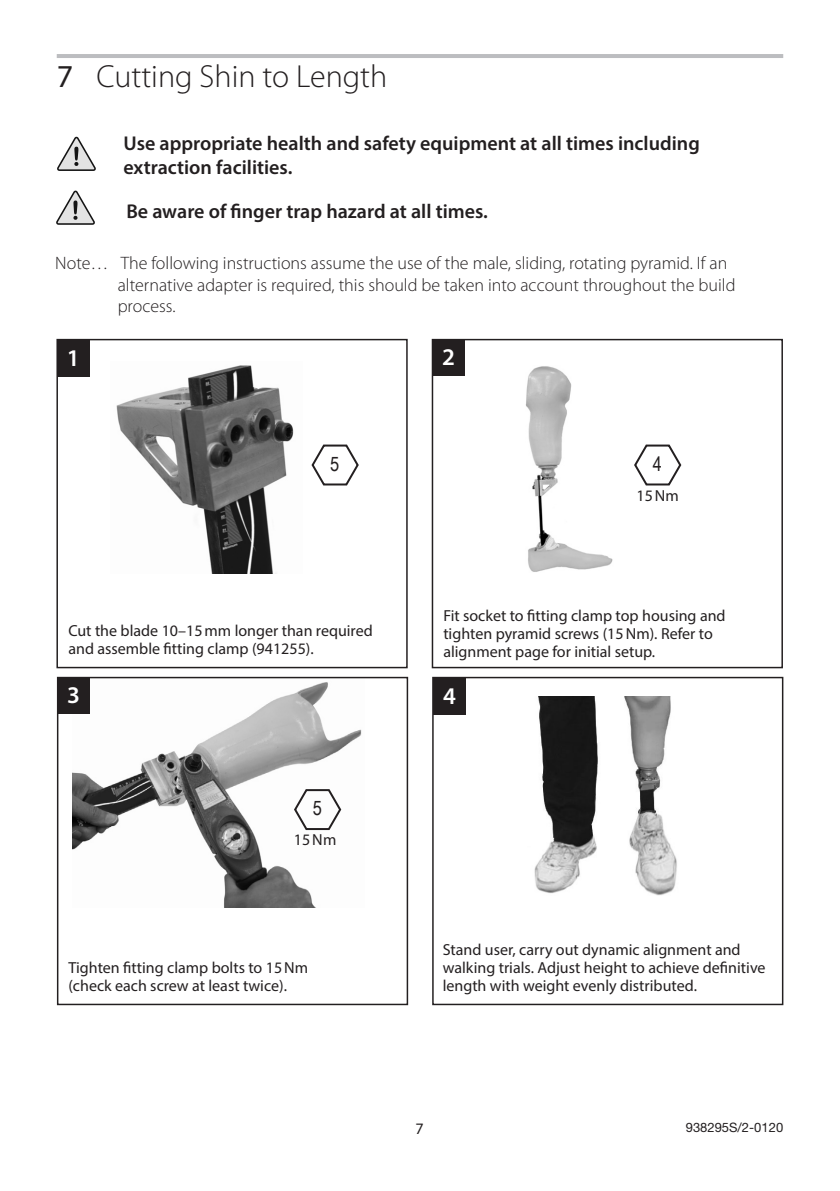
<style>
.page{position:relative;width:840px;height:1191px;background:#fff}
.page>*{position:absolute;margin:0;border:0;box-sizing:border-box;transform-origin:0 0}
.MG-Head1{font:300 32px "Myriad Pro";color:#231f20}
.MG-Assembly_Box__Aut{font:600 24px "Myriad Pro";color:#fff}
.MG-Warning{font:600 20px/24px "Myriad Pro";color:#231f20}
.t1{font:20px "Arial Narrow";color:#231f20}
.MG-Note__Normal{font:300 18px/21.6px "Myriad Pro";color:#231f20}
.MG-Box_Text__8pt__3p{font:16px/18px "Myriad Pro";color:#231f20}
.MG-Body_Text_L_8pt{font:16px "Myriad Pro";letter-spacing:.01em;color:#231f20}
.t2{font:13px "Helvetica Neue";color:#231f20}
.s1{font-weight:400}
.s2{color:#231f20}
</style>
<div class="page">
<img style="left:526px;top:366px;width:87px;height:206px">
<img style="left:116px;top:365px;width:178px;height:208px">
<img style="left:534px;top:696px;width:143px;height:200px">
<img style="left:73px;top:682px;width:289px;height:225px">
<hr style="left:57px;top:54px;width:725px;height:4px;background:#bcbdc0">
<svg style="left:57px;top:136px;width:39px;height:35px"></svg>
<svg style="left:56px;top:190px;width:39px;height:35px"></svg>
<svg style="left:634px;top:444px;width:48px;height:42px"></svg>
<svg style="left:311px;top:444px;width:48px;height:42px"></svg>
<svg style="left:293px;top:787px;width:49px;height:44px"></svg>
<div style="left:431px;top:339px;width:351px;height:329px;border:1px solid #231f20"></div>
<div style="left:432px;top:339px;width:33px;height:36px;background:#231f20"></div>
<div style="left:432px;top:677px;width:351px;height:328px;border:1px solid #231f20"></div>
<div style="left:433px;top:678px;width:33px;height:36px;background:#231f20"></div>
<div style="left:56px;top:339px;width:351px;height:329px;border:1px solid #231f20"></div>
<div style="left:57px;top:340px;width:33px;height:36px;background:#231f20"></div>
<div style="left:57px;top:677px;width:351px;height:328px;border:1px solid #231f20"></div>
<div style="left:57px;top:677px;width:33px;height:36px;background:#231f20"></div>
<h1 class="MG-Head1" style="left:57px;top:57px;width:332px"><span class="s1">7</span> Cutting Shin to Length</h1>
<p class="MG-Warning" style="left:123px;top:130px;width:577px">Use appropriate health and safety equipment at all times including extraction facilities.</p>
<p class="MG-Warning" style="left:126px;top:199px;width:363px">Be aware of finger trap hazard at all times.</p>
<h1 class="MG-Note__Normal" style="left:118px;top:252px;width:619px;text-indent:-62px">Note… The following instructions assume the use of the male, sliding, rotating pyramid. If an alternative adapter is required, this should be taken into account throughout the build process.</h1>
<h1 class="MG-Assembly_Box__Aut" style="left:67px;top:342px;width:20px">1<span class="s2">.</span></h1>
<p class="t1" style="left:330px;top:449px;width:11px">5</p>
<p class="MG-Box_Text__8pt__3p" style="left:68px;top:622px;width:306px">Cut the blade 10–15mm longer than required and assemble fitting clamp (941255).</p>
<h1 class="MG-Assembly_Box__Aut" style="left:67px;top:680px;width:20px">3<span class="s2">.</span></h1>
<p class="t1" style="left:312px;top:793px;width:11px">5</p>
<p class="MG-Body_Text_L_8pt" style="left:294px;top:830px;width:44px">15Nm</p>
<p class="MG-Box_Text__8pt__3p" style="left:68px;top:958px;width:241px">Tighten fitting clamp bolts to 15Nm</p>
<p class="MG-Box_Text__8pt__3p" style="left:68px;top:976px;width:220px">(check each screw at least twice).</p>
<h1 class="MG-Assembly_Box__Aut" style="left:442px;top:341px;width:20px">2<span class="s2">.</span></h1>
<p class="t1" style="left:652px;top:449px;width:11px">4</p>
<p class="MG-Body_Text_L_8pt" style="left:636px;top:486px;width:44px">15Nm</p>
<p class="MG-Box_Text__8pt__3p" style="left:443px;top:606px;width:283px">Fit socket to fitting clamp top housing and tighten pyramid screws (15Nm). Refer to alignment page for initial setup.</p>
<h1 class="MG-Assembly_Box__Aut" style="left:443px;top:680px;width:20px">4<span class="s2">.</span></h1>
<p class="MG-Box_Text__8pt__3p" style="left:442px;top:940px;width:324px">Stand user, carry out dynamic alignment and walking trials. Adjust height to achieve definitive length with weight evenly distributed.</p>
<p class="MG-Box_Text__8pt__3p" style="left:415px;top:1119px;width:10px">7</p>
<p class="t2" style="left:685px;top:1119px;width:99px">938295S/2-0120</p>
</div>
